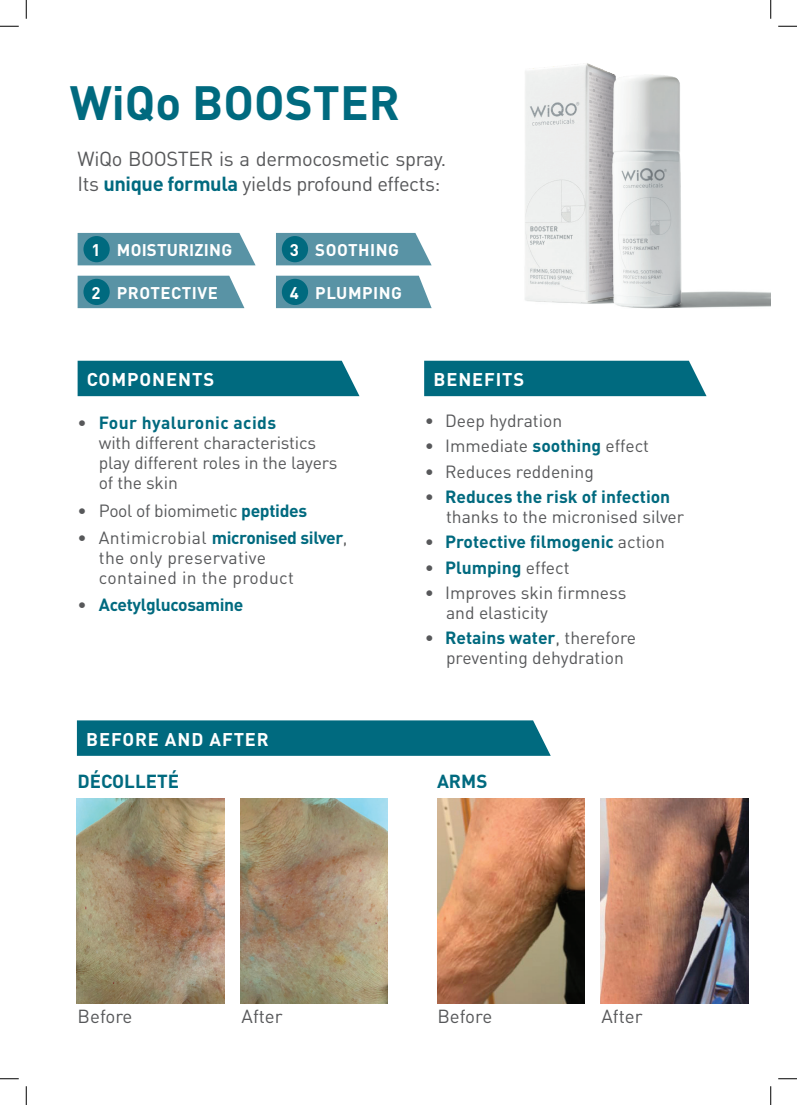
<style>
.page{position:relative;width:797px;height:1105px;background:#fff}
.page>*{position:absolute;margin:0;border:0;box-sizing:border-box;transform-origin:0 0}
.t1{font:700 47.5px "DIN";color:#006a7f}
.t2{font:20.12px/25.5px "DIN";letter-spacing:-.02em;color:#57585a}
.t3{font:18.75px "DIN";color:#57585a}
.t4{font:700 18.75px "DIN";color:#006a7f}
.t5{font:700 18.25px "DIN";letter-spacing:.05em;color:#fff}
.t6{font:17.5px/20px "DIN";color:#57585a}
.t7{font:17.5px/20px "DIN";letter-spacing:.02em;color:#57585a}
.t8{font:700 17.5px "DIN";color:#006a7f}
.t9{font:17.5px "DIN";letter-spacing:-.02em;color:#57585a}
.t10{font:700 17.5px "DIN";letter-spacing:-.02em;color:#006a7f}
.t11{font:700 16.75px "DIN";letter-spacing:.03em;color:#fff}
.t12{font:700 16.75px "DIN";letter-spacing:.01em;color:#fff}
.s1{font-weight:700;color:#006a7f}
.s2{font-weight:400;color:#57585a}
</style>
<div class="page">
<div style="left:78px;top:361px;width:281px;height:35px;background:#006a7f"></div>
<div style="left:424px;top:361px;width:282px;height:35px;background:#006a7f"></div>
<svg style="left:77px;top:720px;width:473px;height:36px"></svg>
<img style="left:77px;top:799px;width:147px;height:205px">
<img style="left:437px;top:799px;width:147px;height:205px">
<img style="left:241px;top:799px;width:147px;height:205px">
<img style="left:601px;top:799px;width:147px;height:205px">
<div style="left:78px;top:233px;width:177px;height:32px;background:#5993a5"></div>
<div style="left:83px;top:236px;width:27px;height:26px;background:#006a7f;border-radius:50%"></div>
<div style="left:78px;top:276px;width:166px;height:32px;background:#5993a5"></div>
<div style="left:83px;top:279px;width:27px;height:26px;background:#006a7f;border-radius:50%"></div>
<div style="left:276px;top:233px;width:155px;height:32px;background:#5993a5"></div>
<div style="left:282px;top:236px;width:26px;height:26px;background:#006a7f;border-radius:50%"></div>
<div style="left:276px;top:276px;width:155px;height:32px;background:#5993a5"></div>
<div style="left:282px;top:279px;width:26px;height:26px;background:#006a7f;border-radius:50%"></div>
<img style="left:525px;top:63px;width:245px;height:246px">
<svg style="left:0;top:25px;width:19px;height:2px"></svg>
<svg style="left:778px;top:25px;width:19px;height:2px"></svg>
<svg style="left:0;top:1078px;width:19px;height:1px"></svg>
<svg style="left:778px;top:1078px;width:19px;height:1px"></svg>
<svg style="left:25px;top:0;width:2px;height:19px"></svg>
<svg style="left:25px;top:1086px;width:2px;height:19px"></svg>
<svg style="left:770px;top:0;width:1px;height:19px"></svg>
<svg style="left:770px;top:1086px;width:1px;height:19px"></svg>
<h1 class="t1" style="left:70px;top:71px;width:331px">WiQo BOOSTER</h1>
<p class="t2" style="left:78px;top:146px;width:370px">WiQo BOOSTER is a dermocosmetic spray.<br>Its <span class="s1">unique formula</span> yields profound effects:</p>
<p class="t12" style="left:91px;top:239px;width:142px">1 MOISTURIZING</p>
<p class="t11" style="left:91px;top:281px;width:128px">2 PROTECTIVE</p>
<p class="t11" style="left:290px;top:239px;width:110px">3 SOOTHING</p>
<p class="t11" style="left:290px;top:281px;width:114px">4 PLUMPING</p>
<p class="t5" style="left:87px;top:367px;width:129px">COMPONENTS</p>
<p class="t6" style="left:99px;top:413px;width:240px;text-indent:-21px">• <span class="s1">Four hyaluronic acids<br></span>with different characteristics play different roles in the layers of the skin</p>
<p class="t9" style="left:78px;top:500px;width:231px">• Pool of biomimetic <span class="s1">peptides</span></p>
<p class="t7" style="left:99px;top:528px;width:250px;text-indent:-21px">• Antimicrobial <span class="s1">micronised silver</span>, the only preservative contained in the product</p>
<p class="t10" style="left:78px;top:593px;width:167px"><span class="s2">•</span> Acetylglucosamine</p>
<p class="t5" style="left:86px;top:727px;width:184px">BEFORE AND AFTER</p>
<p class="t5" style="left:433px;top:367px;width:92px">BENEFITS</p>
<p class="t6" style="left:425px;top:411px;width:139px">• Deep hydration</p>
<p class="t6" style="left:425px;top:436px;width:226px">• Immediate <span class="s1">soothing</span> effect</p>
<p class="t6" style="left:425px;top:461px;width:171px">• Reduces reddening</p>
<p class="t6" style="left:446px;top:487px;width:240px;text-indent:-21px">• <span class="s1">Reduces the risk of infection </span>thanks to the micronised silver</p>
<p class="t8" style="left:425px;top:530px;width:242px"><span class="s2">•</span> Protective filmogenic <span class="s2">action</span></p>
<p class="t8" style="left:425px;top:555px;width:146px"><span class="s2">•</span> Plumping <span class="s2">effect</span></p>
<p class="t6" style="left:446px;top:583px;width:182px;text-indent:-21px">• Improves skin firmness and elasticity</p>
<p class="t6" style="left:425px;top:628px;width:213px;text-align:center">• <span class="s1">Retains water</span>, therefore preventing dehydration</p>
<p class="t4" style="left:78px;top:769px;width:103px">DÉCOLLETÉ</p>
<p class="t4" style="left:437px;top:769px;width:52px">ARMS</p>
<p class="t3" style="left:78px;top:1005px;width:56px">Before</p>
<p class="t3" style="left:242px;top:1005px;width:43px">After</p>
<p class="t3" style="left:437px;top:1005px;width:56px">Before</p>
<p class="t3" style="left:601px;top:1005px;width:43px">After</p>
</div>
